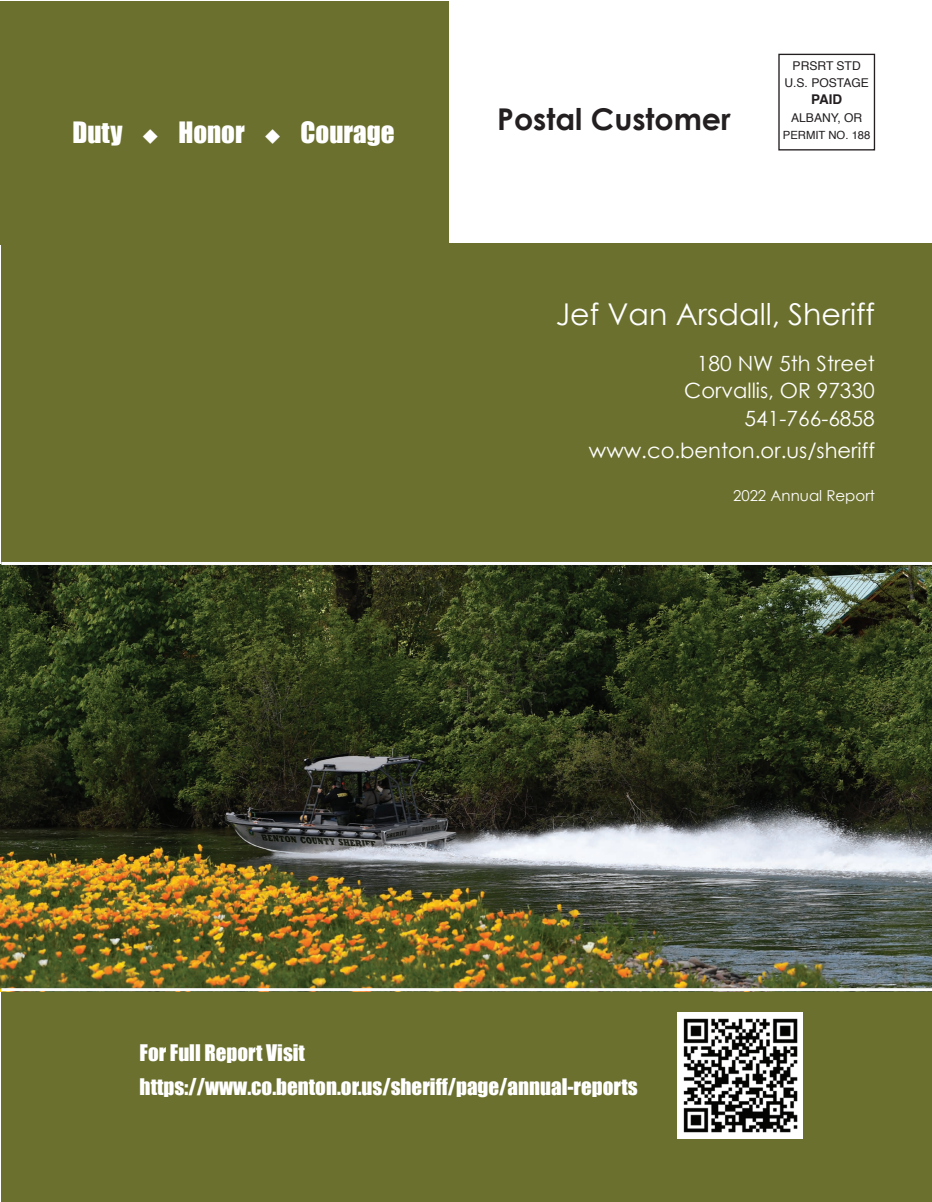
<style>
.page{position:relative;width:932px;height:1202px;background:#fff}
.page>*{position:absolute;margin:0;border:0;box-sizing:border-box;transform-origin:0 0}
.t1{font:30px "Century Gothic";color:#fff}
.t2{font:700 30px "Century Gothic";color:#231f20}
.t3{font:27px "Impact";color:#fff}
.t4{font:21px/33.9px "Impact";color:#fff}
.t5{font:21px/27.8px "Century Gothic";color:#fff;text-align:right}
.t6{font:15px "Century Gothic";color:#fff}
.t7{font:700 13.5px "Helvetica";color:#231f20}
.t8{font:12.15px/17.4px "Helvetica";color:#231f20;text-align:center}
.t9{font:11.25px "Helvetica";color:#231f20}
</style>
<div class="page">
<div style="left:1px;top:243px;width:931px;height:959px;background:#6b702e"></div>
<img style="left:0;top:565px;width:932px;height:426px">
<hr style="left:1px;top:562px;width:930px;height:3px;background:#fcfcfc">
<hr style="left:1px;top:988px;width:931px;height:3px;background:#fcfcfc">
<img style="left:677px;top:1012px;width:125px;height:126px">
<div style="left:0;top:1px;width:448px;height:243px;background:#6b702e"></div>
<div style="left:778px;top:54px;width:97px;height:96px;border:1px solid #231f20"></div>
<p class="t3" style="left:73px;top:112px;width:323px">Duty ◆ Honor ◆ Courage</p>
<h1 class="t2" style="left:497px;top:97px;width:235px">Postal Customer</h1>
<p class="t8" style="left:784px;top:57px;width:86px">PRSRT STD<br>U.S. POSTAGE</p>
<p class="t7" style="left:811px;top:89px;width:33px">PAID</p>
<p class="t8" style="left:791px;top:109px;width:73px">ALBANY, OR</p>
<p class="t9" style="left:782px;top:127px;width:89px">PERMIT NO. 188</p>
<h1 class="t1" style="left:556px;top:293px;width:320px">Jef Van Arsdall, Sheriff</h1>
<p class="t5" style="left:684px;top:349px;width:192px">180 NW 5th Street<br>Corvallis, OR 97330<br>541-766-6858</p>
<p class="t5" style="left:589px;top:436px;width:287px">www.co.benton.or.us/sheriff</p>
<p class="t6" style="left:733px;top:484px;width:143px">2022 Annual Report</p>
<p class="t4" style="left:140px;top:1035px;width:499px">For Full Report Visit https://www.co.benton.or.us/sheriff/page/annual-reports</p>
</div>
